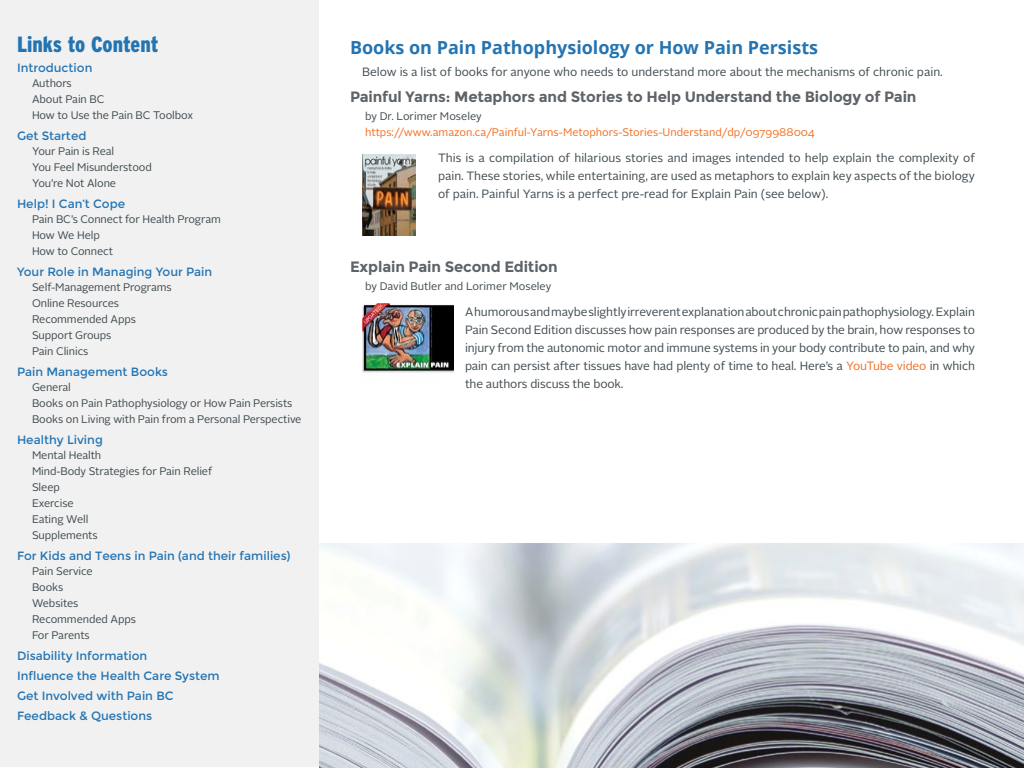
<style>
.page{position:relative;width:1024px;height:768px;background:#fff}
.page>*{position:absolute;margin:0;border:0;box-sizing:border-box;transform-origin:0 0}
.t1{font:900 condensed 22px "Interstate";color:#2474b2}
.t2{font:700 18px "Open Sans";color:#2474b2}
.t3{font:700 15px "Montserrat";letter-spacing:-.01em;color:#5e6368}
.t4{font:12px/18px "Alright Sans";color:#414b51;text-align:justify}
.t5{font:12px/20px "Montserrat";color:#2474b2}
.t6{font:11px/16px "Alright Sans";letter-spacing:-.01em;color:#414b51}
.t7{font:11px "Alright Sans";color:#f36f21}
.s1{color:#f36f21}
</style>
<div class="page">
<div style="left:0;top:0;width:320px;height:768px;background:#f1f1f1"></div>
<img style="left:362px;top:155px;width:53px;height:81px">
<img style="left:362px;top:304px;width:92px;height:69px">
<img style="left:320px;top:544px;width:704px;height:224px">
<h1 class="t1" style="left:17px;top:32px;width:143px">Links to Content</h1>
<p class="t5" style="left:17px;top:58px;width:77px">Introduction</p>
<p class="t6" style="left:32px;top:75px;width:163px">Authors<br>About Pain BC<br>How to Use the Pain BC Toolbox</p>
<p class="t5" style="left:17px;top:126px;width:71px">Get Started</p>
<p class="t6" style="left:32px;top:143px;width:121px">Your Pain is Real<br>You Feel Misunderstood<br>You’re Not Alone</p>
<p class="t5" style="left:17px;top:194px;width:110px">Help! I Can’t Cope</p>
<p class="t6" style="left:32px;top:211px;width:190px">Pain BC’s Connect for Health Program<br>How We Help<br>How to Connect</p>
<p class="t5" style="left:17px;top:262px;width:197px">Your Role in Managing Your Pain</p>
<p class="t6" style="left:32px;top:279px;width:141px">Self-Management Programs<br>Online Resources<br>Recommended Apps<br>Support Groups<br>Pain Clinics</p>
<p class="t5" style="left:17px;top:362px;width:153px">Pain Management Books</p>
<p class="t6" style="left:32px;top:379px;width:271px">General<br>Books on Pain Pathophysiology or How Pain Persists<br>Books on Living with Pain from a Personal Perspective</p>
<p class="t5" style="left:17px;top:430px;width:87px">Healthy Living</p>
<p class="t6" style="left:32px;top:447px;width:182px">Mental Health<br>Mind-Body Strategies for Pain Relief<br>Sleep<br>Exercise<br>Eating Well<br>Supplements</p>
<p class="t5" style="left:17px;top:546px;width:275px">For Kids and Teens in Pain (and their families)</p>
<p class="t6" style="left:32px;top:563px;width:105px">Pain Service<br>Books<br>Websites<br>Recommended Apps<br>For Parents</p>
<p class="t5" style="left:17px;top:646px;width:204px">Disability Information<br>Influence the Health Care System<br>Get Involved with Pain BC<br>Feedback &amp; Questions</p>
<h2 class="t2" style="left:350px;top:35px;width:470px">Books on Pain Pathophysiology or How Pain Persists</h2>
<p class="t4" style="left:362px;top:63px;width:582px">Below is a list of books for anyone who needs to understand more about the mechanisms of chronic pain.</p>
<p class="t3" style="left:350px;top:88px;width:568px">Painful Yarns: Metaphors and Stories to Help Understand the Biology of Pain</p>
<p class="t6" style="left:365px;top:108px;width:118px">by Dr. Lorimer Moseley</p>
<p class="t7" style="left:365px;top:125px;width:451px">https://www.amazon.ca/Painful-Yarns-Metophors-Stories-Understand/dp/0979988004</p>
<p class="t4" style="left:438px;top:149px;width:539px">This is a compilation of hilarious stories and images intended to help explain the complexity of pain. These stories, while entertaining, are used as metaphors to explain key aspects of the biology of pain. Painful Yarns is a perfect pre-read for Explain Pain (see below).</p>
<p class="t3" style="left:350px;top:258px;width:209px">Explain Pain Second Edition</p>
<p class="t6" style="left:365px;top:278px;width:188px">by David Butler and Lorimer Moseley</p>
<p class="t4" style="left:465px;top:303px;width:512px">A humorous and maybe slightly irreverent explanation about chronic pain pathophysiology. Explain Pain Second Edition discusses how pain responses are produced by the brain, how responses to injury from the autonomic motor and immune systems in your body contribute to pain, and why pain can persist after tissues have had plenty of time to heal. Here’s a <span class="s1">YouTube video</span> in which the authors discuss the book.</p>
</div>
